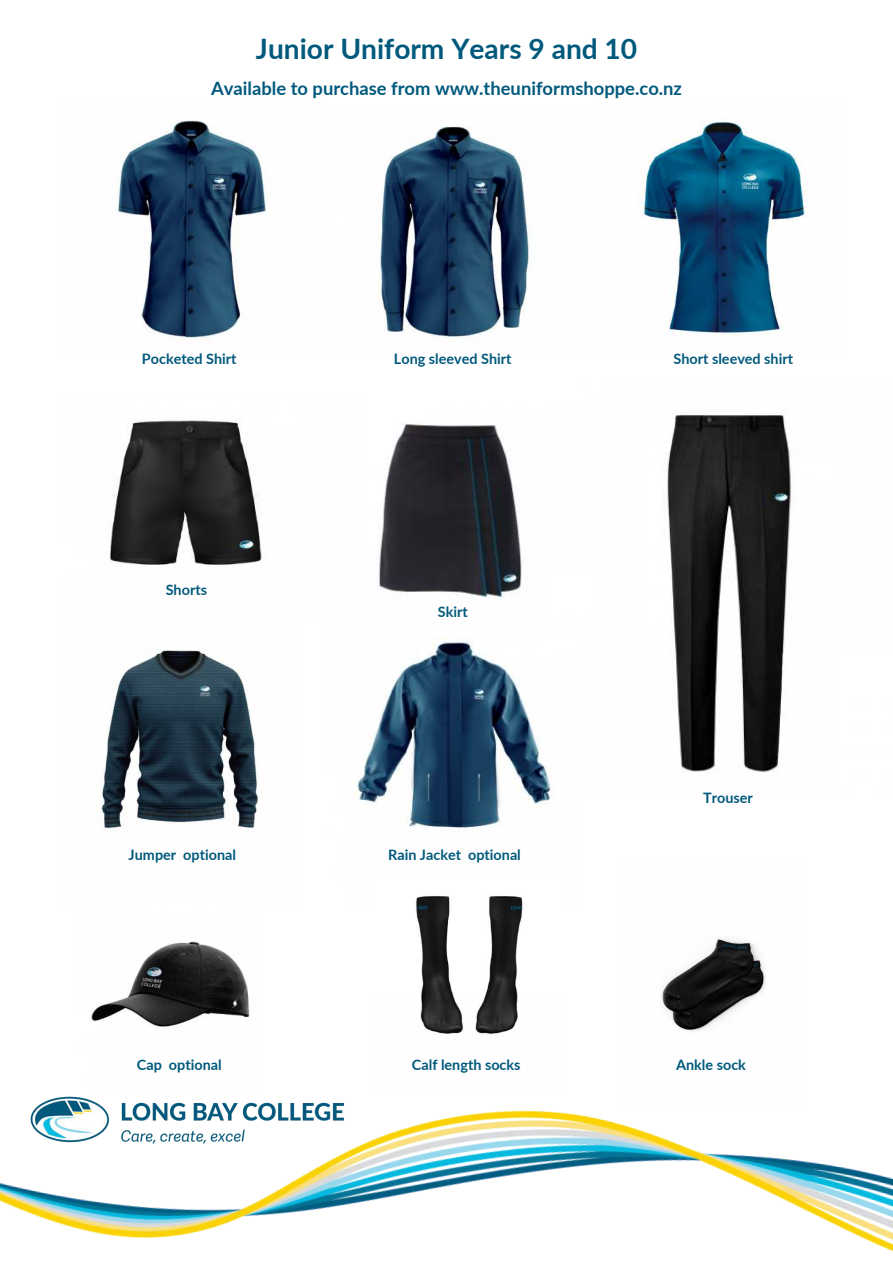
<style>
.page{position:relative;width:893px;height:1263px;background:#fff}
.page>*{position:absolute;margin:0;border:0;box-sizing:border-box;transform-origin:0 0}
.t1{font:700 28.12px "Lato";color:#00597c}
.t2{font:700 18.38px "Lato";color:#00597c}
.t3{font:700 14.4px "Lato";color:#00597c}
</style>
<div class="page">
<img style="left:0;top:1110px;width:893px;height:142px">
<img style="left:28px;top:1096px;width:321px;height:54px">
<img style="left:116px;top:120px;width:150px;height:219px">
<img style="left:378px;top:126px;width:151px;height:212px">
<img style="left:641px;top:120px;width:166px;height:216px">
<img style="left:101px;top:650px;width:157px;height:181px">
<img style="left:357px;top:638px;width:197px;height:190px">
<img style="left:91px;top:941px;width:159px;height:86px">
<img style="left:416px;top:896px;width:110px;height:138px">
<img style="left:661px;top:938px;width:105px;height:93px">
<img style="left:667px;top:412px;width:124px;height:360px">
<img style="left:379px;top:424px;width:143px;height:174px">
<img style="left:110px;top:419px;width:152px;height:146px">
<h1 class="t1" style="left:256px;top:28px;width:383px">Junior Uniform Years 9 and 10</h1>
<p class="t2" style="left:211px;top:75px;width:472px">Available to purchase from www.theuniformshoppe.co.nz</p>
<p class="t3" style="left:142px;top:348px;width:96px">Pocketed Shirt</p>
<p class="t3" style="left:394px;top:348px;width:119px">Long sleeved Shirt</p>
<p class="t3" style="left:673px;top:348px;width:121px">Short sleeved shirt</p>
<p class="t3" style="left:166px;top:579px;width:43px">Shorts</p>
<p class="t3" style="left:438px;top:601px;width:31px">Skirt</p>
<p class="t3" style="left:129px;top:844px;width:109px">Jumper optional</p>
<p class="t3" style="left:388px;top:844px;width:134px">Rain Jacket optional</p>
<p class="t3" style="left:703px;top:787px;width:51px">Trouser</p>
<p class="t3" style="left:137px;top:1054px;width:86px">Cap optional</p>
<p class="t3" style="left:412px;top:1054px;width:110px">Calf length socks</p>
<p class="t3" style="left:676px;top:1054px;width:71px">Ankle sock</p>
</div>
